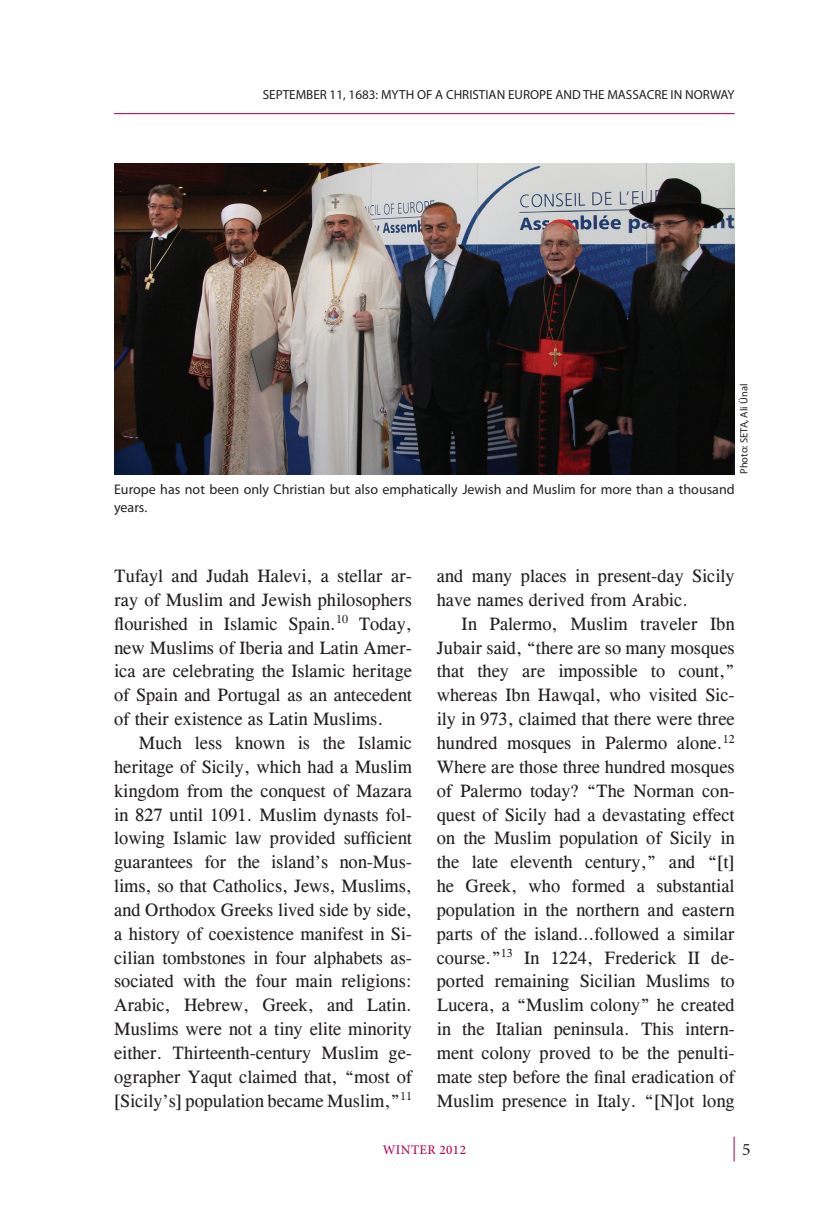
<style>
.page{position:relative;width:824px;height:1221px;background:#fff}
.page>*{position:absolute;margin:0;border:0;box-sizing:border-box;transform-origin:0 0}
.t1{font:18.38px/23.8px "CG Times";color:#231f20;text-align:justify}
.t2{font:17.5px "Minion Pro";color:#231f20}
.t3{font:14px/17.5px "Myriad Pro";color:#231f20}
.t4{font:13.12px "Myriad Pro";color:#231f20}
.t5{font:500 13.12px "Minion Pro";letter-spacing:.03em;color:#ba0152}
.t6{font:10.5px "Myriad Pro";color:#231f20}
</style>
<div class="page">
<svg style="left:733px;top:1136px;width:1px;height:25px"></svg>
<hr style="left:114px;top:113px;width:620px;height:1px;background:#ba0152">
<img style="left:114px;top:164px;width:620px;height:310px">
<p class="t4" style="left:263px;top:87px;width:473px">SEPTEMBER 11, 1683: MYTH OF A CHRISTIAN EUROPE AND THE MASSACRE IN NORWAY</p>
<p class="t6" style="left:737px;top:474px;width:92px;rotate:-90deg">Photo: SETA, Ali Ünal</p>
<p class="t3" style="left:114px;top:480px;width:622px">Europe has not been only Christian but also emphatically Jewish and Muslim for more than a thousand years.</p>
<p class="t1" style="left:114px;top:564px;width:299px">Tufayl and Judah Halevi, a stellar ar&shy;ray of Muslim and Jewish philosophers flourished in Islamic Spain.<sup>10</sup> Today, new Muslims of Iberia and Latin Amer&shy;ica are celebrating the Islamic heritage of Spain and Portugal as an antecedent of their existence as Latin Muslims.</p>
<p class="t1" style="left:114px;top:731px;width:299px;text-indent:25px">Much less known is the Islamic heritage of Sicily, which had a Muslim kingdom from the conquest of Mazara in 827 until 1091. Muslim dynasts fol&shy;lowing Islamic law provided sufficient guarantees for the island’s non-Mus&shy;lims, so that Catholics, Jews, Muslims, and Orthodox Greeks lived side by side, a history of coexistence manifest in Si&shy;cilian tombstones in four alphabets as&shy;sociated with the four main religions:<br>Arabic, Hebrew, Greek, and Latin.<br>Muslims were not a tiny elite minority either. Thirteenth-century Muslim ge&shy;ographer Yaqut claimed that, “most of [Sicily’s] population became Muslim,”<sup>11</sup></p>
<p class="t1" style="left:437px;top:564px;width:299px">and many places in present-day Sicily have names derived from Arabic.</p>
<p class="t1" style="left:437px;top:611px;width:299px;text-indent:25px">In Palermo, Muslim traveler Ibn Jubair said, “there are so many mosques that they are impossible to count,” whereas Ibn Hawqal, who visited Sic&shy;ily in 973, claimed that there were three hundred mosques in Palermo alone.<sup>12<br></sup>Where are those three hundred mosques of Palermo today? “The Norman con&shy;quest of Sicily had a devastating effect on the Muslim population of Sicily in the late eleventh century,” and “[t] he Greek, who formed a substantial population in the northern and eastern parts of the island…followed a similar course.”<sup>13</sup> In 1224, Frederick II de&shy;ported remaining Sicilian Muslims to Lucera, a “Muslim colony” he created in the Italian peninsula. This intern&shy;ment colony proved to be the penulti&shy;mate step before the final eradication of Muslim presence in Italy. “[N]ot long</p>
<p class="t5" style="left:383px;top:1140px;width:85px">WINTER 2012</p>
<p class="t2" style="left:742px;top:1137px;width:10px">5</p>
</div>
